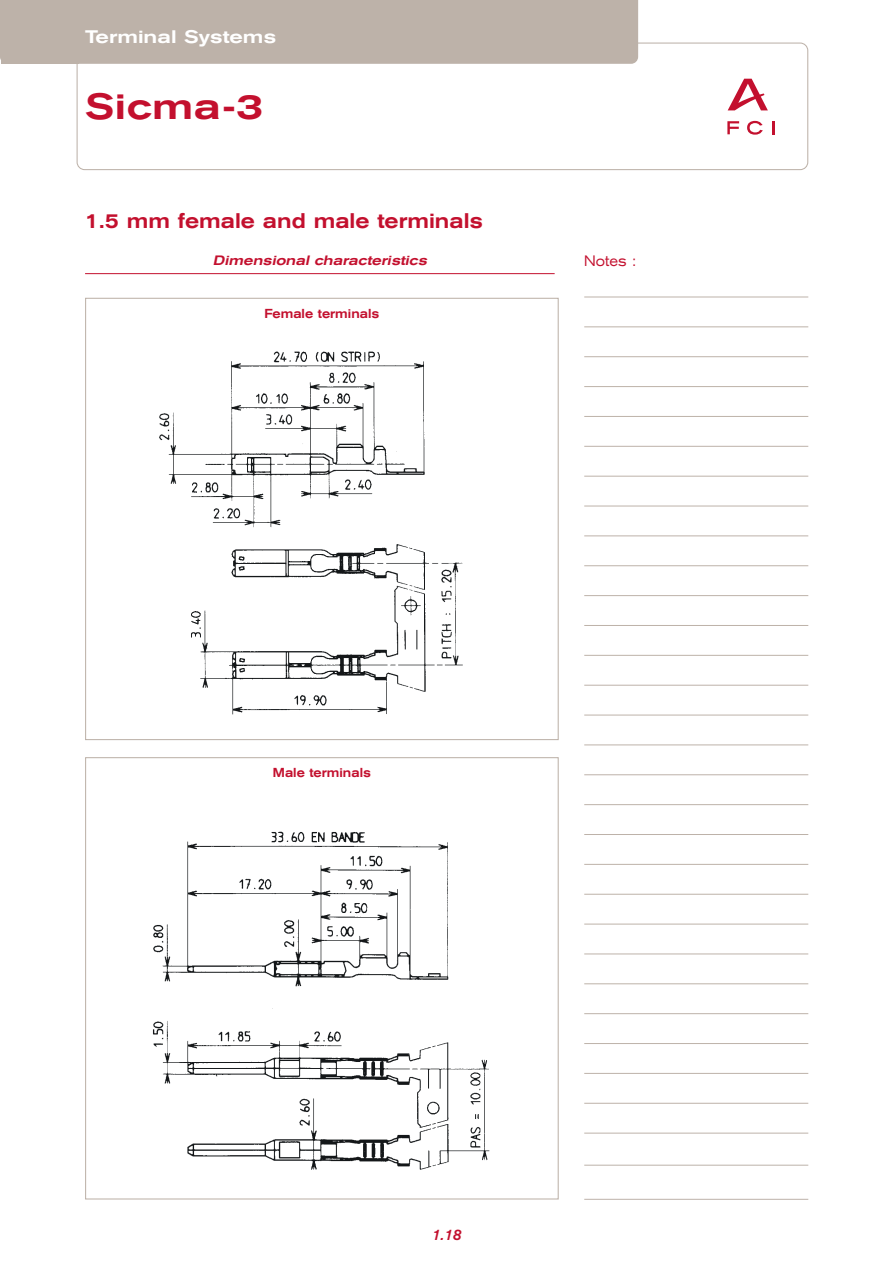
<style>
.page{position:relative;width:893px;height:1262px;background:#fff}
.page>*{position:absolute;margin:0;border:0;box-sizing:border-box;transform-origin:0 0}
.t1{font:500 expanded 36px "Akzidenz Grotesk BE";letter-spacing:.015em;color:#c3102e}
.t2{font:500 expanded 21px "Akzidenz Grotesk BE";color:#c3102e;scale:.9 1}
.t3{font:500 expanded 18px "Akzidenz Grotesk BE";color:#fff}
.t4{font:expanded 15px "Akzidenz Grotesk BE";color:#c3102e;scale:.85 1}
.t5{font:italic 500 15px "Akzidenz Grotesk BE";color:#c3102e}
.t6{font:italic 500 expanded 13.5px "Akzidenz Grotesk BE";color:#c3102e;scale:.95 1}
.t7{font:500 expanded 12.9px "Akzidenz Grotesk BE";color:#c3102e;scale:.85 1}
</style>
<div class="page">
<hr style="left:85px;top:273px;width:469px;height:1px;background:#c3102e">
<svg style="left:77px;top:43px;width:731px;height:127px"></svg>
<div style="left:79px;top:0;width:559px;height:64px;background:#bdb2a9"></div>
<div style="left:1px;top:0;width:78px;height:64px;background:#bdb2a9"></div>
<hr style="left:584px;top:297px;width:224px;height:1px;background:#bdb2a9">
<hr style="left:584px;top:326px;width:224px;height:1px;background:#bdb2a9">
<hr style="left:584px;top:356px;width:224px;height:1px;background:#bdb2a9">
<hr style="left:584px;top:386px;width:224px;height:1px;background:#bdb2a9">
<hr style="left:584px;top:416px;width:224px;height:1px;background:#bdb2a9">
<hr style="left:584px;top:446px;width:224px;height:1px;background:#bdb2a9">
<hr style="left:584px;top:476px;width:224px;height:1px;background:#bdb2a9">
<hr style="left:584px;top:506px;width:224px;height:1px;background:#bdb2a9">
<hr style="left:584px;top:535px;width:224px;height:1px;background:#bdb2a9">
<hr style="left:584px;top:565px;width:224px;height:1px;background:#bdb2a9">
<hr style="left:584px;top:595px;width:224px;height:1px;background:#bdb2a9">
<hr style="left:584px;top:625px;width:224px;height:1px;background:#bdb2a9">
<hr style="left:584px;top:655px;width:224px;height:1px;background:#bdb2a9">
<hr style="left:584px;top:685px;width:224px;height:1px;background:#bdb2a9">
<hr style="left:584px;top:715px;width:224px;height:1px;background:#bdb2a9">
<hr style="left:584px;top:744px;width:224px;height:1px;background:#bdb2a9">
<hr style="left:584px;top:774px;width:224px;height:1px;background:#bdb2a9">
<hr style="left:584px;top:804px;width:224px;height:1px;background:#bdb2a9">
<hr style="left:584px;top:834px;width:224px;height:1px;background:#bdb2a9">
<hr style="left:584px;top:864px;width:224px;height:1px;background:#bdb2a9">
<hr style="left:584px;top:894px;width:224px;height:1px;background:#bdb2a9">
<hr style="left:584px;top:923px;width:224px;height:1px;background:#bdb2a9">
<hr style="left:584px;top:953px;width:224px;height:1px;background:#bdb2a9">
<hr style="left:584px;top:983px;width:224px;height:1px;background:#bdb2a9">
<hr style="left:584px;top:1013px;width:224px;height:1px;background:#bdb2a9">
<hr style="left:584px;top:1043px;width:224px;height:1px;background:#bdb2a9">
<hr style="left:584px;top:1073px;width:224px;height:1px;background:#bdb2a9">
<hr style="left:584px;top:1103px;width:224px;height:1px;background:#bdb2a9">
<hr style="left:584px;top:1132px;width:224px;height:1px;background:#bdb2a9">
<hr style="left:584px;top:1164px;width:224px;height:1px;background:#bdb2a9">
<hr style="left:584px;top:1199px;width:224px;height:1px;background:#bdb2a9">
<svg style="left:747px;top:121px;width:15px;height:14px"></svg>
<svg style="left:727px;top:121px;width:12px;height:13px"></svg>
<svg style="left:772px;top:121px;width:2px;height:13px"></svg>
<svg style="left:727px;top:79px;width:40px;height:32px"></svg>
<img style="left:159px;top:351px;width:304px;height:364px">
<img style="left:153px;top:831px;width:296px;height:156px">
<img style="left:153px;top:1008px;width:337px;height:162px">
<h3 class="t3" style="left:85px;top:30px;width:193px">Terminal Systems</h3>
<h1 class="t1" style="left:85px;top:94px;width:179px">Sicma-3</h1>
<h2 class="t2" style="left:85px;top:213px;width:443px">1.5 mm female and male terminals</h2>
<p class="t6" style="left:213px;top:255px;width:229px">Dimensional characteristics</p>
<p class="t7" style="left:264px;top:308px;width:136px">Female terminals</p>
<p class="t4" style="left:584px;top:255px;width:62px">Notes :</p>
<p class="t7" style="left:273px;top:767px;width:117px">Male terminals</p>
<p class="t5" style="left:432px;top:1229px;width:31px">1.18</p>
</div>
